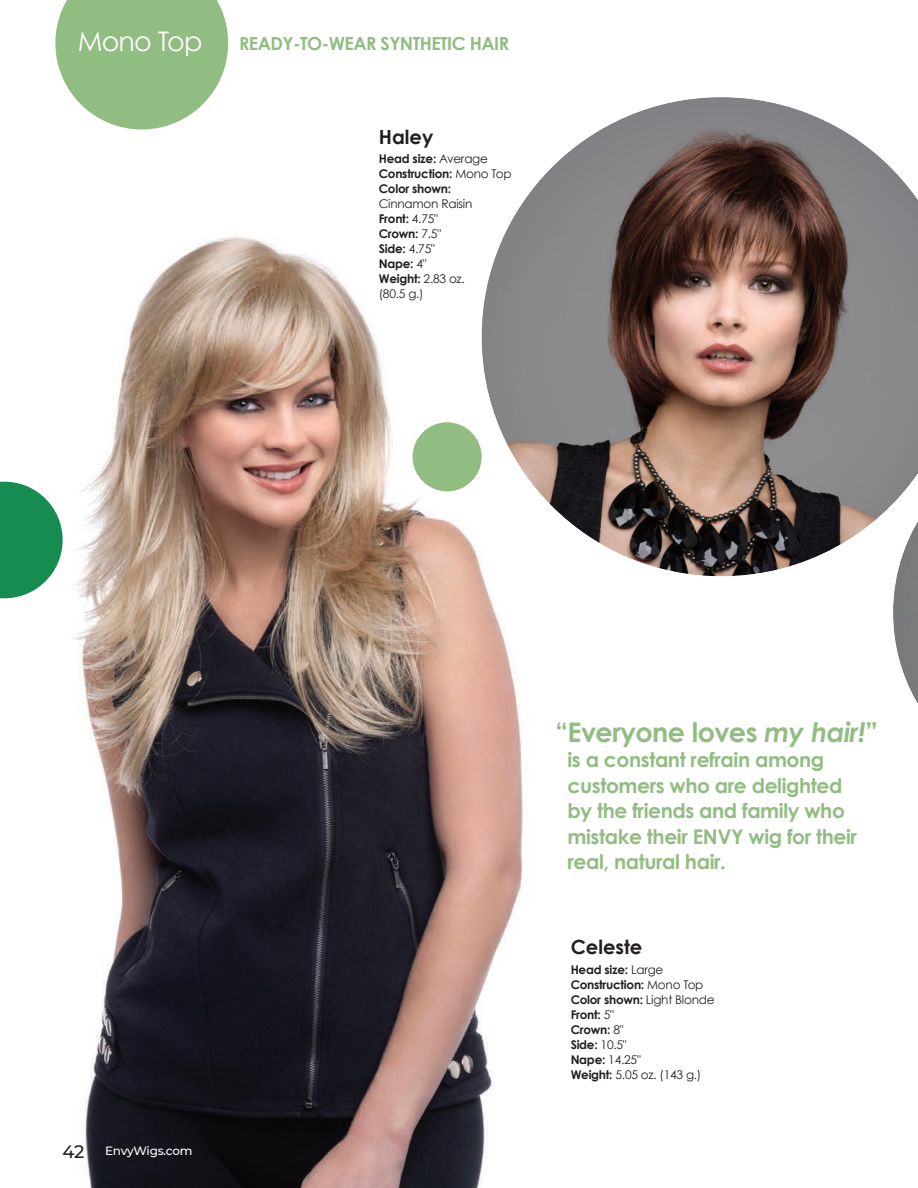
<style>
.page{position:relative;width:918px;height:1188px;background:#fff}
.page>*{position:absolute;margin:0;border:0;box-sizing:border-box;transform-origin:0 0}
.t1{font:700 27px "Century Gothic";letter-spacing:-.02em;color:#92bd82}
.t2{font:27px "Century Gothic";letter-spacing:-.03em;color:#fff}
.t3{font:700 20.25px/25.5px "Century Gothic";letter-spacing:-.02em;color:#92bd82}
.t4{font:700 19.5px "Century Gothic";color:#231f20}
.t5{font:700 18px "Century Gothic";letter-spacing:-.03em;color:#92bd82}
.t6{font:700 12px/15px "Century Gothic";letter-spacing:-.02em;color:#231f20}
.t7{font:12px/15px "Century Gothic";letter-spacing:-.02em;color:#231f20}
.t8{font:500 12px "Montserrat";letter-spacing:-.02em;color:#fff}
.s1{font-weight:400}
.s2{font-weight:700}
.s3{font-size:18px;color:#231f20}
.s4{font-size:21px;color:#231f20}
.s5{font-style:italic}
</style>
<div class="page">
<img style="left:0;top:237px;width:523px;height:951px">
<div style="left:892px;top:430px;width:26px;height:363px;background:#231f20;opacity:.12"></div>
<div style="left:481px;top:95px;width:437px;height:482px;background:#231f20;opacity:.12"></div>
<svg style="left:0;top:482px;width:63px;height:116px"></svg>
<div style="left:413px;top:422px;width:69px;height:69px;background:#92bd82;border-radius:50%"></div>
<svg style="left:55px;top:0;width:173px;height:130px"></svg>
<h1 class="t2" style="left:78px;top:25px;width:126px">Mono Top</h1>
<h3 class="t5" style="left:239px;top:32px;width:272px">READY-TO-WEAR SYNTHETIC HAIR</h3>
<h3 class="t4" style="left:379px;top:125px;width:56px">Haley</h3>
<p class="t6" style="left:379px;top:151px;width:134px">Head size: <span class="s1">Average<br></span>Construction: <span class="s1">Mono Top<br></span>Color shown:</p>
<p class="t7" style="left:379px;top:196px;width:95px">Cinnamon Raisin<br><span class="s2">Front:</span> 4.75"<br><span class="s2">Crown:</span> 7.5"<br><span class="s2">Side:</span> 4.75"<br><span class="s2">Nape:</span> 4"<br><span class="s2">Weight:</span> 2.83 oz. (80.5 g.)</p>
<p class="t8" style="left:63px;top:1143px;width:131px"><span class="s3">42</span> <span class="s4">|</span> EnvyWigs.com</p>
<h1 class="t1" style="left:555px;top:715px;width:324px">“Everyone loves <span class="s5">my hair!</span>”</h1>
<h2 class="t3" style="left:568px;top:747px;width:291px">is a constant refrain among customers who are delighted by the friends and family who mistake their ENVY wig for their real, natural hair.</h2>
<h3 class="t4" style="left:571px;top:935px;width:73px">Celeste</h3>
<p class="t6" style="left:571px;top:961px;width:145px">Head size: <span class="s1">Large<br></span>Construction: <span class="s1">Mono Top<br></span>Color shown: <span class="s1">Light Blonde<br></span>Front: <span class="s1">5"<br></span>Crown: <span class="s1">8"<br></span>Side: <span class="s1">10.5"<br></span>Nape: <span class="s1">14.25"<br></span>Weight: <span class="s1">5.05 oz. (143 g.)</span></p>
</div>
